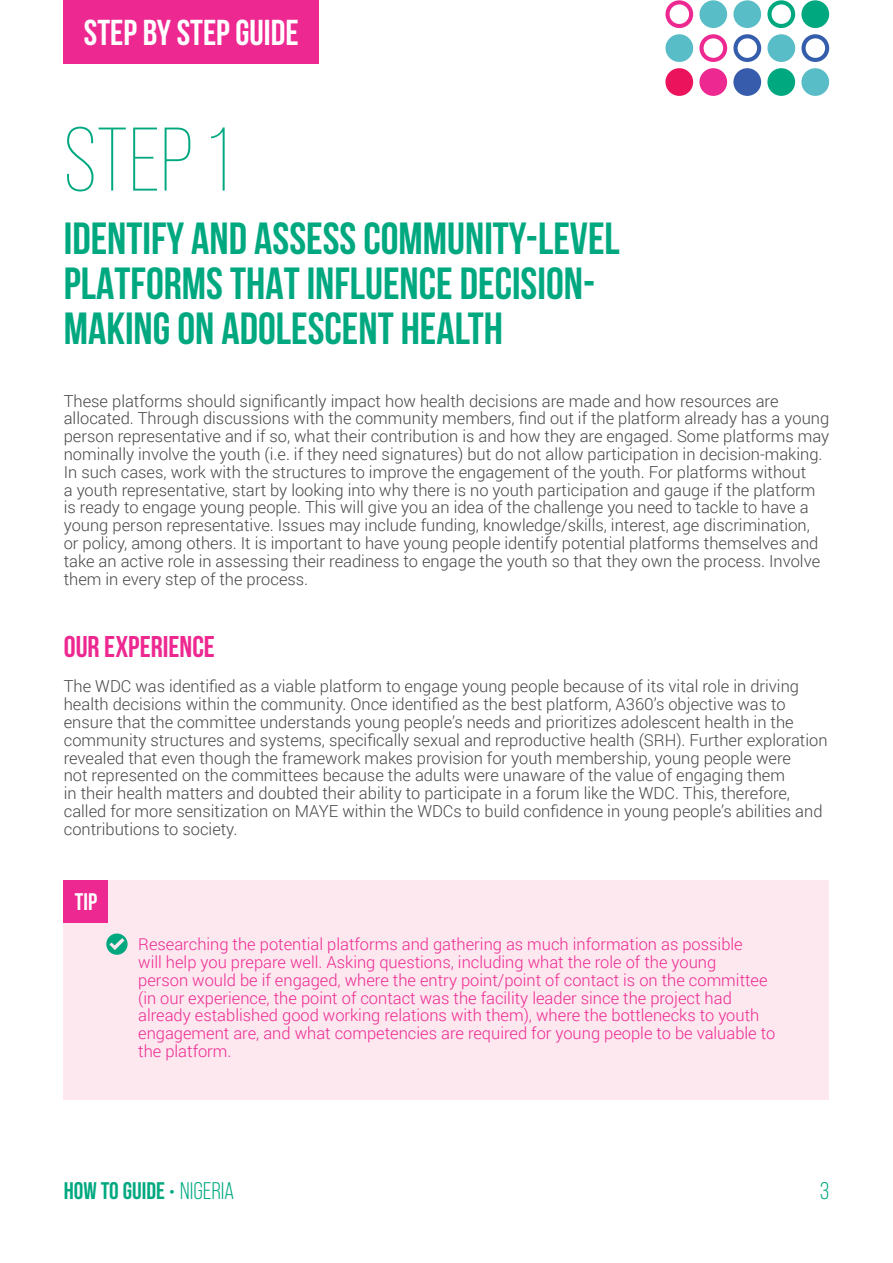
<style>
.page{position:relative;width:893px;height:1263px;background:#fff}
.page>*{position:absolute;margin:0;border:0;box-sizing:border-box;transform-origin:0 0}
.t1{font:300 90px "Bebas Neue Pro";color:#00a880}
.t2{font:700 45px/45px "Bebas Neue";color:#00a880}
.t3{font:700 36px "Bebas Neue";color:#fff}
.t4{font:700 30px "Bebas Neue";color:#ed2891}
.t5{font:700 24px "Bebas Neue Pro";color:#00a880}
.t6{font:700 24px "Bebas Neue";color:#fff}
.t7{font:24px "Bebas Neue Pro";color:#00a880}
.t8{font:300 16.5px/17.9px "Roboto";color:#464647}
.t9{font:300 16.5px/17.9px "Roboto";color:#ed2891}
.s1{font-weight:400}
</style>
<div class="page">
<div style="left:64px;top:0;width:255px;height:64px;background:#ed2891"></div>
<div style="left:64px;top:880px;width:765px;height:220px;background:#fde8ef"></div>
<svg style="left:106px;top:933px;width:22px;height:22px"></svg>
<div style="left:64px;top:880px;width:44px;height:42px;background:#ed2891"></div>
<div style="left:767px;top:0;width:28px;height:28px;border:4px solid #00a880;border-radius:50%"></div>
<div style="left:801px;top:0;width:28px;height:28px;background:#00a880;border-radius:50%"></div>
<div style="left:733px;top:0;width:28px;height:28px;background:#59bdc7;border-radius:50%"></div>
<div style="left:699px;top:0;width:28px;height:28px;background:#59bdc7;border-radius:50%"></div>
<div style="left:665px;top:0;width:28px;height:28px;border:4px solid #ed2991;border-radius:50%"></div>
<svg style="left:733px;top:34px;width:97px;height:28px"></svg>
<div style="left:767px;top:34px;width:28px;height:28px;background:#59bdc7;border-radius:50%"></div>
<div style="left:699px;top:34px;width:28px;height:28px;border:4px solid #ed2991;border-radius:50%"></div>
<div style="left:665px;top:34px;width:28px;height:28px;background:#59bdc7;border-radius:50%"></div>
<div style="left:665px;top:68px;width:28px;height:28px;background:#eb145c;border-radius:50%"></div>
<div style="left:699px;top:68px;width:28px;height:28px;background:#ed2991;border-radius:50%"></div>
<div style="left:733px;top:68px;width:28px;height:28px;background:#365cab;border-radius:50%"></div>
<div style="left:767px;top:68px;width:28px;height:28px;background:#00a880;border-radius:50%"></div>
<div style="left:801px;top:68px;width:28px;height:28px;background:#59bdc7;border-radius:50%"></div>
<h3 class="t3" style="left:84px;top:13px;width:216px">STEP BY STEP GUIDE</h3>
<h1 class="t1" style="left:64px;top:110px;width:168px">STEP 1</h1>
<h2 class="t2" style="left:64px;top:216px;width:558px">IDENTIFY AND ASSESS COMMUNITY-LEVEL<br>PLATFORMS THAT INFLUENCE DECISION-<br>MAKING ON ADOLESCENT HEALTH</h2>
<p class="t8" style="left:64px;top:391px;width:767px">These platforms should significantly impact how health decisions are made and how resources are allocated. Through discussions with the community members, find out if the platform already has a young person representative and if so, what their contribution is and how they are engaged. Some platforms may nominally involve the youth (i.e. if they need signatures) but do not allow participation in decision-making.<br>In such cases, work with the structures to improve the engagement of the youth. For platforms without<br>a youth representative, start by looking into why there is no youth participation and gauge if the platform is ready to engage young people. This will give you an idea of the challenge you need to tackle to have a young person representative. Issues may include funding, knowledge/skills, interest, age discrimination,<br>or policy, among others. It is important to have young people identify potential platforms themselves and take an active role in assessing their readiness to engage the youth so that they own the process. Involve them in every step of the process.</p>
<h3 class="t4" style="left:64px;top:630px;width:153px">OUR EXPERIENCE</h3>
<p class="t8" style="left:64px;top:677px;width:765px">The WDC was identified as a viable platform to engage young people because of its vital role in driving health decisions within the community. Once identified as the best platform, A360’s objective was to ensure that the committee understands young people’s needs and prioritizes adolescent health in the community structures and systems, specifically sexual and reproductive health (SRH). Further exploration revealed that even though the framework makes provision for youth membership, young people were<br>not represented on the committees because the adults were unaware of the value of engaging them<br>in their health matters and doubted their ability to participate in a forum like the WDC. This, therefore, called for more sensitization on MAYE within the WDCs to build confidence in young people’s abilities and contributions to society.</p>
<h3 class="t6" style="left:75px;top:889px;width:24px">TIP</h3>
<p class="t9" style="left:138px;top:935px;width:639px">Researching the potential platforms and gathering as much information as possible<br>will help you prepare well. Asking questions, including what the role of the young<br>person would be if engaged, where the entry point/point of contact is on the committee (in our experience, the point of contact was the facility leader since the project had already established good working relations with them), where the bottlenecks to youth engagement are, and what competencies are required for young people to be valuable to the platform.</p>
<h3 class="t5" style="left:64px;top:1177px;width:172px">HOW TO GUIDE • <span class="s1">NIGERIA</span></h3>
<h3 class="t7" style="left:820px;top:1177px;width:11px">3</h3>
</div>
